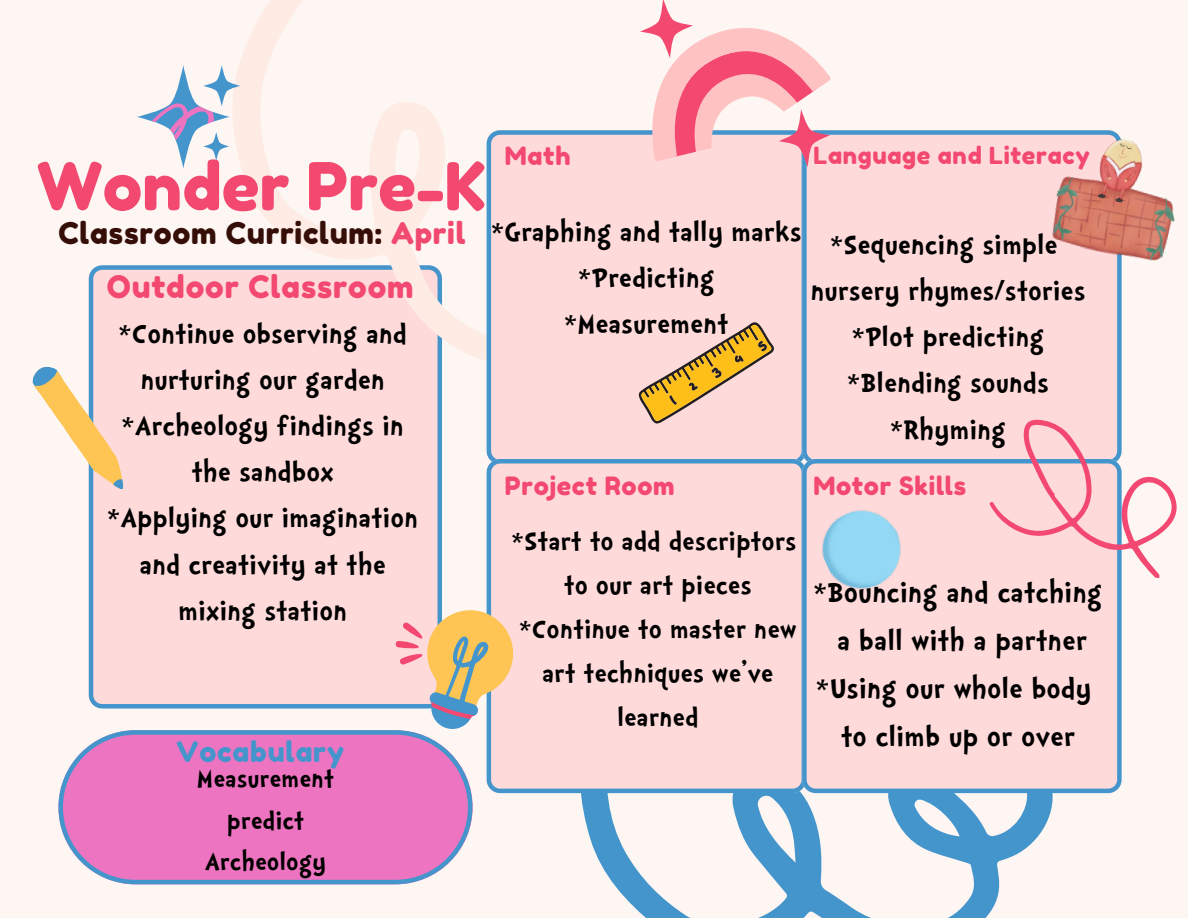
<style>
.page{position:relative;width:1188px;height:918px;background:#fdf6f2}
.page>*{position:absolute;margin:0;border:0;box-sizing:border-box;transform-origin:0 0}
.t1{font:66px "Fredoka One";color:#f34971}
.t2{font:700 34.35px/48px "Doctor Soos";color:#000;text-align:center}
.t3{font:700 33px/46.2px "Doctor Soos";color:#000;text-align:center}
.t4{font:700 31.65px/44.1px "Doctor Soos";color:#000;text-align:center}
.t5{font:31.05px "Fredoka One";letter-spacing:.03em;color:#f34971}
.t6{font:700 30px/41.7px "Doctor Soos";color:#000;text-align:center}
.t7{font:30px "Fredoka One";letter-spacing:.025em;color:#350e07}
.t8{font:28.2px "Fredoka One";letter-spacing:.03em;color:#4595cd}
.t9{font:25.2px "Fredoka One";letter-spacing:.03em;color:#f34971}
.t10{font:23.7px "Fredoka One";letter-spacing:.03em;color:#f34971}
.s1{color:#f14970}
</style>
<div class="page">
<div style="left:89px;top:265px;width:353px;height:444px;background:#ffdada"></div>
<svg style="left:180px;top:0;width:307px;height:404px"></svg>
<div style="left:487px;top:130px;width:315px;height:329px;background:#ffdada"></div>
<div style="left:802px;top:130px;width:320px;height:329px;background:#ffdada"></div>
<svg style="left:535px;top:793px;width:557px;height:125px"></svg>
<div style="left:487px;top:459px;width:315px;height:334px;background:#ffdada"></div>
<svg style="left:802px;top:459px;width:320px;height:334px;background:#f3d5d9"></svg>
<svg style="left:962px;top:375px;width:215px;height:259px;fill:#ffdada"></svg>
<svg style="left:32px;top:364px;width:110px;height:126px"></svg>
<svg style="left:395px;top:601px;width:128px;height:133px;background:#e4c8ad"></svg>
<svg style="left:636px;top:0;width:202px;height:170px"></svg>
<svg style="left:137px;top:65px;width:103px;height:104px"></svg>
<svg style="left:58px;top:730px;width:414px;height:154px;background:#e380c4"></svg>
<svg style="left:627px;top:318px;width:159px;height:109px;background:#ecc5a2"></svg>
<img style="left:811px;top:498px;width:103px;height:103px">
<img style="left:1047px;top:130px;width:128px;height:135px">
<p class="t9" style="left:505px;top:140px;width:67px">Math</p>
<p class="t10" style="left:813px;top:140px;width:278px">Language and Literacy</p>
<h1 class="t1" style="left:37px;top:146px;width:452px">Wonder Pre-K</h1>
<p class="t7" style="left:58px;top:215px;width:409px">Classroom Curriclum: <span class="s1">April</span></p>
<p class="t5" style="left:107px;top:268px;width:308px">Outdoor Classroom</p>
<p class="t3" style="left:491px;top:212px;width:312px">*Graphing and tally marks *Predicting<br>*Measurement</p>
<p class="t3" style="left:811px;top:225px;width:276px">*Sequencing simple nursery rhymes/stories *Plot predicting *Blending sounds *Rhyming</p>
<p class="t3" style="left:107px;top:314px;width:312px">*Continue observing and nurturing our garden *Archeology findings in the sandbox<br>*Applying our imagination and creativity at the mixing station</p>
<p class="t9" style="left:505px;top:470px;width:171px">Project Room</p>
<p class="t9" style="left:813px;top:470px;width:154px">Motor Skills</p>
<p class="t4" style="left:511px;top:522px;width:287px">*Start to add descriptors to our art pieces *Continue to master new art techniques we've learned</p>
<p class="t2" style="left:813px;top:571px;width:291px">*Bouncing and catching a ball with a partner *Using our whole body to climb up or over</p>
<p class="t8" style="left:177px;top:735px;width:169px">Vocabulary</p>
<p class="t6" style="left:197px;top:761px;width:139px">Measurement predict<br>Archeology</p>
</div>
